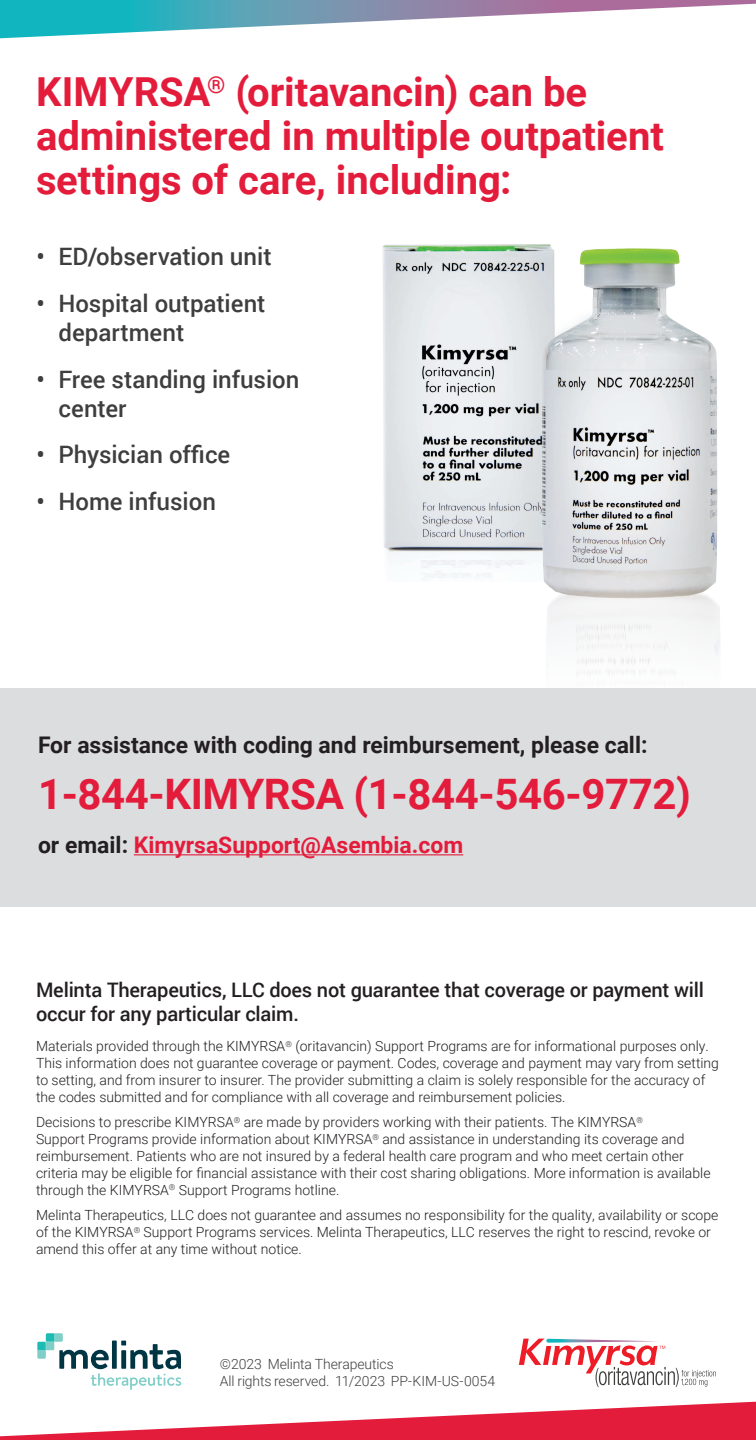
<style>
.page{position:relative;width:756px;height:1440px;background:#fff}
.page>*{position:absolute;margin:0;border:0;box-sizing:border-box;transform-origin:0 0}
.t1{font:700 42px "Roboto";letter-spacing:-.01em;color:#e41c3b}
.t2{font:700 40px/44px "Roboto";color:#e41c3b}
.t3{font:500 24px/28.8px "Roboto";color:#3e3e3f}
.Footnotes{font:700 23px "Roboto";color:#231f20}
.Footnotes-2{font:700 23px "Roboto";color:#e41c3b}
.Footnotes-3{font:500 20px/24px "Roboto";letter-spacing:-.01em;color:#231f20}
.t4{font:300 14px/16.8px "Roboto";color:#231f20}
.t5{font:300 14px "Roboto";letter-spacing:-.01em;color:#3e3e3f}
.s1{color:#231f20}
</style>
<div class="page">
<img style="left:382px;top:244px;width:141px;height:337px">
<img style="left:523px;top:244px;width:197px;height:431px">
<svg style="left:37px;top:1333px;width:144px;height:57px"></svg>
<svg style="left:519px;top:1339px;width:197px;height:48px"></svg>
<svg style="left:0;top:0;width:756px;height:38px"></svg>
<svg style="left:0;top:1402px;width:756px;height:38px"></svg>
<div style="left:0;top:688px;width:756px;height:219px;background:#dcdddf"></div>
<hr style="left:134px;top:854px;width:329px;height:1px;background:#e41c3b">
<p class="t2" style="left:36px;top:68px;width:629px">KIMYRSA<sup>®</sup> (oritavancin) can be administered in multiple outpatient settings of care, including:</p>
<p class="t3" style="left:36px;top:241px;width:237px">• ED/observation unit</p>
<p class="t3" style="left:58px;top:288px;width:209px;text-indent:-22px">• Hospital outpatient department</p>
<p class="t3" style="left:58px;top:364px;width:242px;text-indent:-22px">• Free standing infusion center</p>
<p class="t3" style="left:36px;top:439px;width:195px">• Physician office</p>
<p class="t3" style="left:36px;top:486px;width:181px">• Home infusion</p>
<p class="Footnotes" style="left:38px;top:729px;width:611px">For assistance with coding and reimbursement, please call:</p>
<p class="t1" style="left:38px;top:765px;width:654px">1-844-KIMYRSA (1-844-546-9772)</p>
<p class="Footnotes-2" style="left:38px;top:829px;width:427px"><span class="s1">or email:</span> KimyrsaSupport@Asembia.com</p>
<p class="Footnotes-3" style="left:36px;top:977px;width:670px">Melinta Therapeutics, LLC does not guarantee that coverage or payment will occur for any particular claim.</p>
<p class="t4" style="left:36px;top:1037px;width:685px">Materials provided through the KIMYRSA<sup>®</sup> (oritavancin) Support Programs are for informational purposes only.<br>This information does not guarantee coverage or payment. Codes, coverage and payment may vary from setting to setting, and from insurer to insurer. The provider submitting a claim is solely responsible for the accuracy of the codes submitted and for compliance with all coverage and reimbursement policies.</p>
<p class="t4" style="left:36px;top:1114px;width:676px">Decisions to prescribe KIMYRSA<sup>®</sup> are made by providers working with their patients. The KIMYRSA<sup>®<br></sup>Support Programs provide information about KIMYRSA<sup>®</sup> and assistance in understanding its coverage and reimbursement. Patients who are not insured by a federal health care program and who meet certain other criteria may be eligible for financial assistance with their cost sharing obligations. More information is available through the KIMYRSA<sup>®</sup> Support Programs hotline.</p>
<p class="t4" style="left:36px;top:1207px;width:684px">Melinta Therapeutics, LLC does not guarantee and assumes no responsibility for the quality, availability or scope of the KIMYRSA<sup>®</sup> Support Programs services. Melinta Therapeutics, LLC reserves the right to rescind, revoke or amend this offer at any time without notice.</p>
<p class="t5" style="left:220px;top:1354px;width:175px">©2023 Melinta Therapeutics</p>
<p class="t5" style="left:220px;top:1371px;width:277px">All rights reserved. 11/2023 PP-KIM-US-0054</p>
</div>
